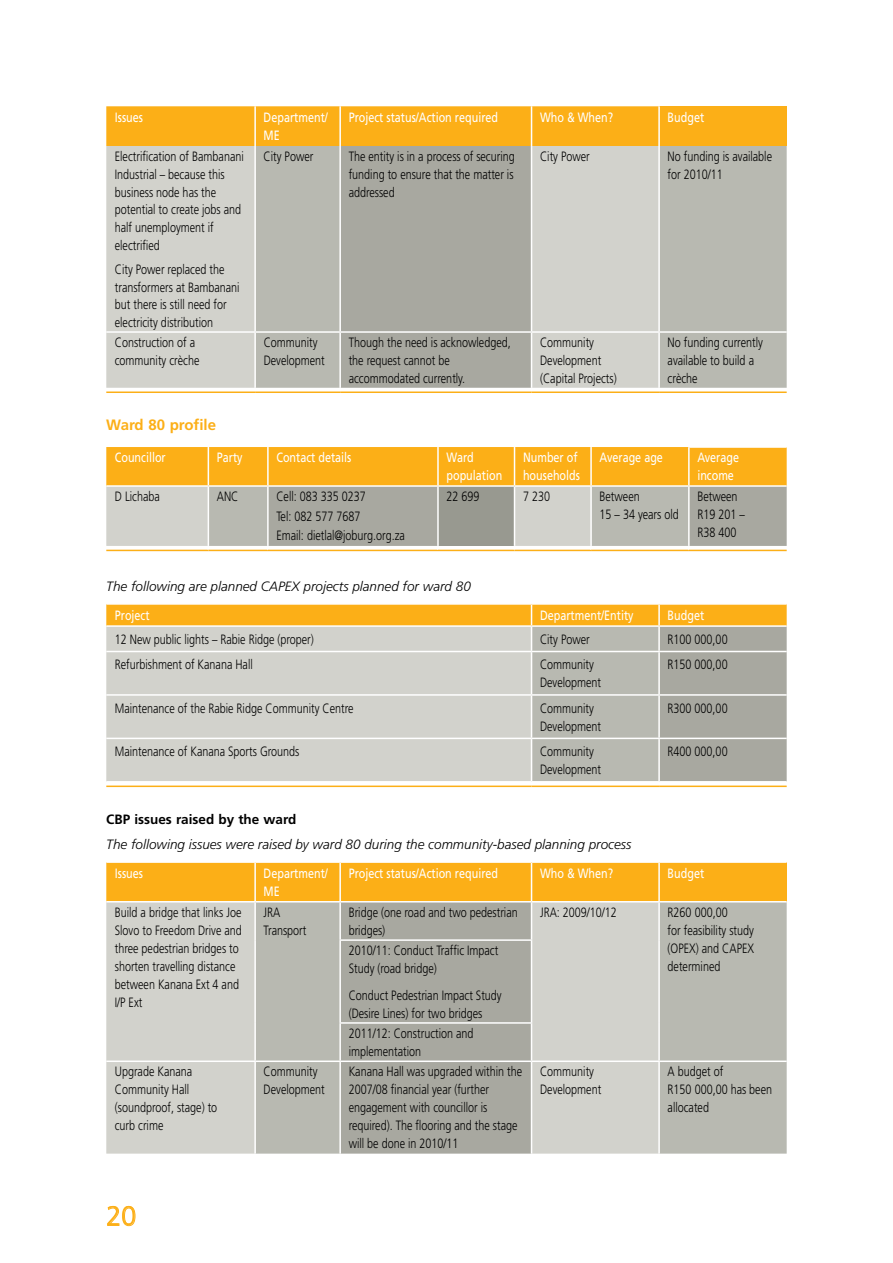
<style>
.page{position:relative;width:893px;height:1263px;background:#fff}
.page>*{position:absolute;margin:0;border:0;box-sizing:border-box;transform-origin:0 0}
.t1{font:300 27px "Frutiger";color:#fcaf17}
.t2{font:700 15px "Frutiger";color:#fcaf17}
.t3{font:300 13.5px/18px "Frutiger";color:#000;scale:.8 1}
.t4{font:13.5px/17.5px "Frutiger";color:#fff;scale:.8 1}
.t5{font:italic 300 13.5px/29.2px "Frutiger";color:#000}
.s1{font-weight:400;font-style:normal;color:#fff}
.s2{font-weight:700;font-style:normal}
</style>
<div class="page">
<svg style="left:107px;top:1206px;width:28px;height:20px"></svg>
<div style="left:106px;top:106px;width:552px;height:40px;background:#fcaf17"></div>
<div style="left:659px;top:106px;width:128px;height:40px;background:#fcaf17"></div>
<div style="left:106px;top:146px;width:148px;height:242px;background:#d2d2cc"></div>
<svg style="left:256px;top:146px;width:531px;height:242px;background:#c1c2bb"></svg>
<div style="left:341px;top:146px;width:190px;height:242px;background:#a8a8a0"></div>
<hr style="left:254px;top:106px;width:2px;height:40px;background:#fff">
<hr style="left:339px;top:106px;width:2px;height:40px;background:#fff">
<hr style="left:531px;top:106px;width:1px;height:40px;background:#fff">
<hr style="left:658px;top:106px;width:2px;height:40px;background:#fff">
<hr style="left:339px;top:146px;width:2px;height:185px;background:#fff">
<hr style="left:531px;top:146px;width:1px;height:185px;background:#fff">
<hr style="left:658px;top:146px;width:2px;height:185px;background:#fff">
<hr style="left:106px;top:331px;width:149px;height:2px;background:#fff">
<hr style="left:255px;top:331px;width:85px;height:2px;background:#fff">
<hr style="left:340px;top:331px;width:191px;height:2px;background:#fff">
<hr style="left:339px;top:333px;width:2px;height:55px;background:#fff">
<hr style="left:531px;top:331px;width:128px;height:2px;background:#fff">
<hr style="left:531px;top:333px;width:1px;height:55px;background:#fff">
<hr style="left:659px;top:331px;width:128px;height:2px;background:#fff">
<hr style="left:658px;top:333px;width:2px;height:55px;background:#fff">
<hr style="left:106px;top:391px;width:149px;height:2px;background:#fcaf17">
<hr style="left:255px;top:391px;width:85px;height:2px;background:#fcaf17">
<hr style="left:340px;top:391px;width:191px;height:2px;background:#fcaf17">
<hr style="left:531px;top:391px;width:128px;height:2px;background:#fcaf17">
<hr style="left:659px;top:391px;width:128px;height:2px;background:#fcaf17">
<hr style="left:106px;top:550px;width:102px;height:1px;background:#fcaf17">
<hr style="left:208px;top:550px;width:60px;height:1px;background:#fcaf17">
<hr style="left:268px;top:550px;width:170px;height:1px;background:#fcaf17">
<hr style="left:438px;top:550px;width:76px;height:1px;background:#fcaf17">
<hr style="left:514px;top:550px;width:77px;height:1px;background:#fcaf17">
<hr style="left:591px;top:550px;width:98px;height:1px;background:#fcaf17">
<svg style="left:106px;top:447px;width:681px;height:103px;background:#d3b77b"></svg>
<hr style="left:689px;top:550px;width:98px;height:1px;background:#fcaf17">
<svg style="left:106px;top:604px;width:681px;height:178px;background:#cec5ae"></svg>
<hr style="left:106px;top:785px;width:425px;height:2px;background:#fcaf17">
<hr style="left:531px;top:785px;width:128px;height:2px;background:#fcaf17">
<hr style="left:659px;top:785px;width:128px;height:2px;background:#fcaf17">
<div style="left:106px;top:863px;width:552px;height:38px;background:#fcaf17"></div>
<div style="left:659px;top:862px;width:128px;height:40px;background:#fcaf17"></div>
<div style="left:106px;top:902px;width:148px;height:251px;background:#d2d2cc"></div>
<svg style="left:256px;top:902px;width:531px;height:251px;background:#c2c2bb"></svg>
<div style="left:341px;top:902px;width:190px;height:251px;background:#a8a8a0"></div>
<hr style="left:254px;top:863px;width:2px;height:38px;background:#fff">
<hr style="left:339px;top:863px;width:2px;height:38px;background:#fff">
<hr style="left:531px;top:863px;width:1px;height:38px;background:#fff">
<hr style="left:659px;top:861px;width:128px;height:2px;background:#fff">
<hr style="left:658px;top:863px;width:2px;height:38px;background:#fff">
<hr style="left:339px;top:902px;width:2px;height:37px;background:#fff">
<hr style="left:531px;top:902px;width:1px;height:37px;background:#fff">
<hr style="left:658px;top:902px;width:2px;height:38px;background:#fff">
<hr style="left:339px;top:941px;width:2px;height:81px;background:#fff">
<hr style="left:531px;top:941px;width:1px;height:81px;background:#fff">
<hr style="left:658px;top:940px;width:2px;height:83px;background:#fff">
<hr style="left:339px;top:1024px;width:2px;height:36px;background:#fff">
<hr style="left:531px;top:1024px;width:1px;height:36px;background:#fff">
<hr style="left:658px;top:1023px;width:2px;height:37px;background:#fff">
<hr style="left:339px;top:939px;width:193px;height:2px;background:#fff">
<hr style="left:339px;top:1022px;width:193px;height:2px;background:#fff">
<hr style="left:106px;top:1060px;width:149px;height:2px;background:#fff">
<hr style="left:255px;top:1060px;width:85px;height:2px;background:#fff">
<hr style="left:340px;top:1060px;width:191px;height:2px;background:#fff">
<hr style="left:339px;top:1062px;width:2px;height:91px;background:#fff">
<hr style="left:531px;top:1060px;width:128px;height:2px;background:#fff">
<hr style="left:531px;top:1062px;width:1px;height:91px;background:#fff">
<hr style="left:659px;top:1060px;width:128px;height:2px;background:#fff">
<hr style="left:658px;top:1062px;width:2px;height:91px;background:#fff">
<hr style="left:659px;top:901px;width:128px;height:1px;background:#fff">
<p class="t4" style="left:115px;top:109px;width:37px">Issues</p>
<p class="t4" style="left:264px;top:109px;width:82px">Department/<br>ME</p>
<p class="t4" style="left:349px;top:109px;width:188px">Project status/Action required</p>
<p class="t4" style="left:540px;top:109px;width:93px">Who &amp; When?</p>
<p class="t4" style="left:668px;top:109px;width:47px">Budget</p>
<p class="t3" style="left:115px;top:148px;width:163px">Electrification of Bambanani<br>Industrial – because this business node has the potential to create jobs and half unemployment if electrified</p>
<p class="t3" style="left:115px;top:260px;width:158px">City Power replaced the transformers at Bambanani but there is still need for electricity distribution</p>
<p class="t3" style="left:264px;top:148px;width:64px">City Power</p>
<p class="t3" style="left:349px;top:148px;width:209px;text-align:justify">The entity is in a process of securing funding to ensure that the matter is addressed</p>
<p class="t3" style="left:540px;top:148px;width:64px">City Power</p>
<p class="t3" style="left:668px;top:148px;width:132px">No funding is available for 2010/11</p>
<p class="t3" style="left:115px;top:334px;width:107px">Construction of a community crèche</p>
<p class="t3" style="left:264px;top:334px;width:78px">Community<br>Development</p>
<p class="t3" style="left:349px;top:334px;width:204px">Though the need is acknowledged, the request cannot be accommodated currently.</p>
<p class="t3" style="left:540px;top:334px;width:97px">Community<br>Development (Capital Projects)</p>
<p class="t3" style="left:668px;top:334px;width:121px">No funding currently available to build a crèche</p>
<p class="t2" style="left:106px;top:416px;width:111px">Ward 80 profile</p>
<p class="t4" style="left:115px;top:449px;width:65px">Councillor</p>
<p class="t4" style="left:217px;top:449px;width:34px">Party</p>
<p class="t4" style="left:276px;top:449px;width:95px">Contact details</p>
<p class="t4" style="left:446px;top:449px;width:71px">Ward population</p>
<p class="t4" style="left:523px;top:449px;width:73px">Number of households</p>
<p class="t4" style="left:600px;top:449px;width:81px">Average age</p>
<p class="t4" style="left:697px;top:449px;width:54px">Average income</p>
<p class="t3" style="left:115px;top:487px;width:58px">D Lichaba</p>
<p class="t3" style="left:217px;top:487px;width:29px">ANC</p>
<p class="t3" style="left:276px;top:487px;width:162px;line-height:19.5px">Cell: 083 335 0237<br>Tel: 082 577 7687<br>Email: dietlal@joburg.org.za</p>
<p class="t3" style="left:446px;top:487px;width:43px">22 699</p>
<p class="t3" style="left:523px;top:487px;width:35px">7 230</p>
<p class="t3" style="left:600px;top:487px;width:101px">Between<br>15 – 34 years old</p>
<p class="t3" style="left:697px;top:487px;width:61px">Between<br>R19 201 –<br>R38 400</p>
<p class="t5" style="left:115px;top:571px;width:358px;text-indent:-9px">The following are planned CAPEX projects planned for ward 80<br><span class="s1">Project</span></p>
<p class="t4" style="left:540px;top:606px;width:119px">Department/Entity</p>
<p class="t4" style="left:668px;top:606px;width:47px">Budget</p>
<p class="t3" style="left:115px;top:630px;width:250px">12 New public lights – Rabie Ridge (proper)</p>
<p class="t3" style="left:540px;top:630px;width:64px">City Power</p>
<p class="t3" style="left:668px;top:630px;width:77px">R100 000,00</p>
<p class="t3" style="left:115px;top:656px;width:174px">Refurbishment of Kanana Hall</p>
<p class="t3" style="left:540px;top:656px;width:78px">Community<br>Development</p>
<p class="t3" style="left:668px;top:656px;width:77px">R150 000,00</p>
<p class="t3" style="left:115px;top:699px;width:300px">Maintenance of the Rabie Ridge Community Centre</p>
<p class="t3" style="left:540px;top:699px;width:78px">Community<br>Development</p>
<p class="t3" style="left:668px;top:699px;width:77px">R300 000,00</p>
<p class="t3" style="left:115px;top:742px;width:232px">Maintenance of Kanana Sports Grounds</p>
<p class="t3" style="left:540px;top:742px;width:78px">Community<br>Development</p>
<p class="t3" style="left:668px;top:742px;width:77px">R400 000,00</p>
<p class="t5" style="left:106px;top:806px;width:527px;line-height:25.2px"><span class="s2">CBP issues raised by the ward<br></span>The following issues were raised by ward 80 during the community-based planning process</p>
<p class="t4" style="left:115px;top:865px;width:37px">Issues</p>
<p class="t4" style="left:264px;top:865px;width:82px">Department/<br>ME</p>
<p class="t4" style="left:349px;top:865px;width:188px">Project status/Action required</p>
<p class="t4" style="left:540px;top:865px;width:93px">Who &amp; When?</p>
<p class="t4" style="left:668px;top:865px;width:47px">Budget</p>
<p class="t3" style="left:115px;top:903px;width:160px">Build a bridge that links Joe<br>Slovo to Freedom Drive and three pedestrian bridges to shorten travelling distance between Kanana Ext 4 and<br>I/P Ext</p>
<p class="t3" style="left:264px;top:903px;width:55px">JRA<br>Transport</p>
<p class="t3" style="left:349px;top:903px;width:213px">Bridge (one road and two pedestrian bridges)</p>
<p class="t3" style="left:540px;top:903px;width:98px">JRA: 2009/10/12</p>
<p class="t3" style="left:668px;top:903px;width:109px">R260 000,00<br>for feasibility study (Opex) and CAPEX determined</p>
<p class="t3" style="left:349px;top:941px;width:189px">2010/11: Conduct Traffic Impact<br>Study (road bridge)</p>
<p class="t3" style="left:349px;top:986px;width:193px">Conduct Pedestrian Impact Study (Desire Lines) for two bridges</p>
<p class="t3" style="left:349px;top:1024px;width:158px">2011/12: Construction and implementation</p>
<p class="t3" style="left:115px;top:1063px;width:130px">Upgrade Kanana<br>Community Hall (soundproof, stage) to curb crime</p>
<p class="t3" style="left:264px;top:1063px;width:78px">Community<br>Development</p>
<p class="t3" style="left:349px;top:1063px;width:218px">Kanana Hall was upgraded within the<br>2007/08 financial year (further engagement with councillor is required). The flooring and the stage will be done in 2010/11</p>
<p class="t3" style="left:540px;top:1063px;width:78px">Community<br>Development</p>
<p class="t3" style="left:668px;top:1063px;width:132px">A budget of<br>R150 000,00 has been allocated</p>
<p class="t1" style="left:106px;top:1201px;width:32px">20</p>
</div>
